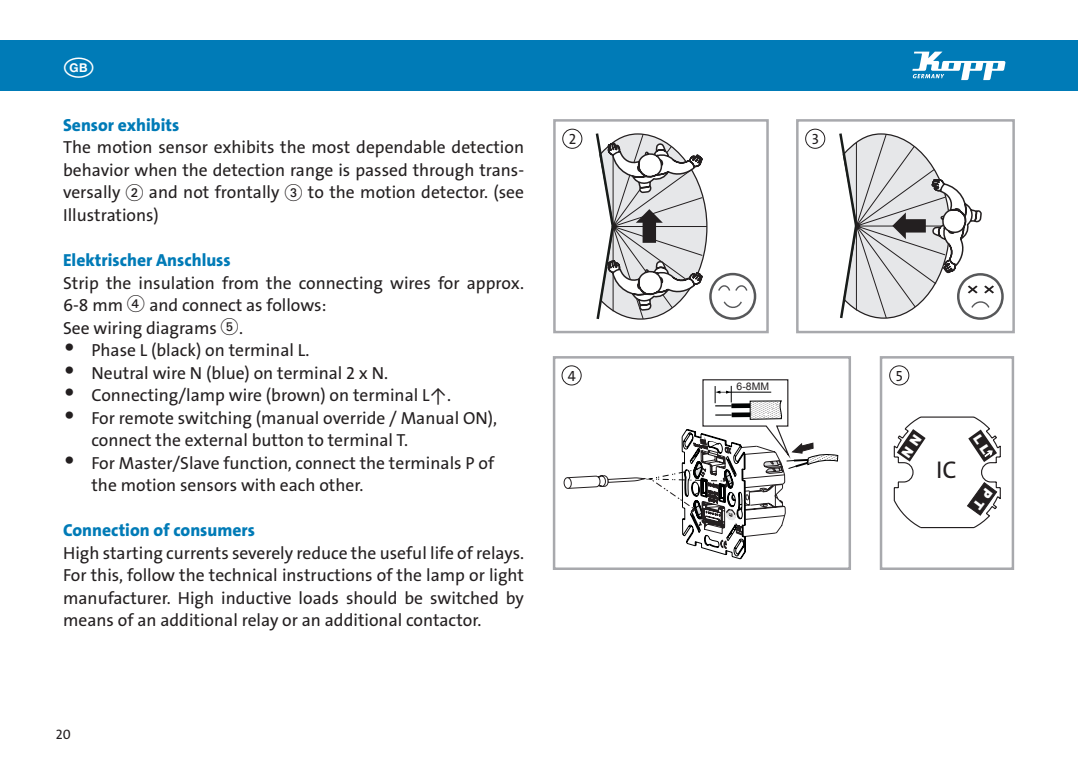
<style>
.page{position:relative;width:1078px;height:773px;background:#fff}
.page>*{position:absolute;margin:0;border:0;box-sizing:border-box;transform-origin:0 0}
.t1{font:24.25px "The Sans LP5 Plain";color:#231f20}
.t2{font:17.5px/22.5px "The Sans LP5 Plain";color:#231f20}
.t3{font:17.5px "The Sans LP8 Ex Bld";color:#007bb7}
.t4{font:14.75px "The Sans LP5 Plain";color:#231f20}
.t5{font:13.75px "The Sans LP5 Plain";color:#231f20}
.t6{font:10.5px "Arial";color:#231f20}
.s1{font-family:"Deco Numbers LH Circle"}
.s2{font-size:30px}
</style>
<div class="page">
<div style="left:0;top:40px;width:1077px;height:51px;background:#007bb7"></div>
<svg style="left:912px;top:52px;width:93px;height:28px"></svg>
<div style="left:553px;top:119px;width:215px;height:214px;border:2px solid #a8a9ad"></div>
<svg style="left:595px;top:133px;width:162px;height:187px"></svg>
<div style="left:795px;top:119px;width:219px;height:214px;border:2px solid #a8a9ad"></div>
<svg style="left:839px;top:133px;width:165px;height:187px"></svg>
<div style="left:562px;top:129px;width:20px;height:19px;border:1px solid #231f20;border-radius:50%"></div>
<div style="left:805px;top:129px;width:19px;height:19px;border:1px solid #231f20;border-radius:50%"></div>
<div style="left:563px;top:477px;width:8px;height:12px;border:1px solid #231f20;border-radius:50%"></div>
<div style="left:552px;top:356px;width:298px;height:214px;border:2px solid #a8a9ad"></div>
<svg style="left:566px;top:378px;width:272px;height:181px"></svg>
<div style="left:879px;top:356px;width:134px;height:214px;border:2px solid #a8a9ad"></div>
<div style="left:561px;top:365px;width:20px;height:20px;border:1px solid #231f20;border-radius:50%"></div>
<div style="left:889px;top:365px;width:19px;height:20px;border:1px solid #231f20;border-radius:50%"></div>
<svg style="left:893px;top:416px;width:108px;height:113px"></svg>
<p class="t3" style="left:63px;top:114px;width:118px">Sensor exhibits</p>
<p class="t2" style="left:63px;top:136px;width:462px;text-align:justify">The motion sensor exhibits the most dependable detection behavior when the detection range is passed through trans&shy;versally <span class="s1">2</span> and not frontally <span class="s1">3</span> to the motion detector. (see Illustrations)</p>
<p class="t3" style="left:63px;top:249px;width:169px">Elektrischer Anschluss</p>
<p class="t2" style="left:63px;top:271px;width:462px">Strip the insulation from the connecting wires for approx.<br>6-8 mm <span class="s1">4</span> and connect as follows:<br>See wiring diagrams <span class="s1">5</span>.</p>
<p class="t2" style="left:63px;top:339px;width:248px"><span class="s2">•</span> Phase L (black) on terminal L.</p>
<p class="t2" style="left:63px;top:361px;width:326px"><span class="s2">•</span> Neutral wire N (blue) on terminal 2 x N.</p>
<p class="t2" style="left:63px;top:384px;width:389px"><span class="s2">•</span> Connecting/lamp wire (brown) on terminal L↑.</p>
<p class="t2" style="left:91px;top:406px;width:407px;text-indent:-28px"><span class="s2">•</span> For remote switching (manual override / Manual ON), connect the external button to terminal T.</p>
<p class="t2" style="left:91px;top:451px;width:404px;text-indent:-28px"><span class="s2">•</span> For Master/Slave function, connect the terminals P of the motion sensors with each other.</p>
<p class="t3" style="left:63px;top:519px;width:193px">Connection of consumers</p>
<p class="t2" style="left:63px;top:541px;width:462px;text-align:justify">High starting currents severely reduce the useful life of relays.<br>For this, follow the technical instructions of the lamp or light manufacturer. High inductive loads should be switched by means of an additional relay or an additional contactor.</p>
<p class="t5" style="left:56px;top:725px;width:16px">20</p>
<p class="t4" style="left:568px;top:130px;width:9px">2</p>
<p class="t4" style="left:811px;top:130px;width:9px">3</p>
<p class="t4" style="left:567px;top:366px;width:10px">4</p>
<p class="t4" style="left:895px;top:366px;width:8px">5</p>
<p class="t6" style="left:736px;top:378px;width:34px">6-8MM</p>
<h1 class="t1" style="left:935px;top:453px;width:22px">IC</h1>
</div>
